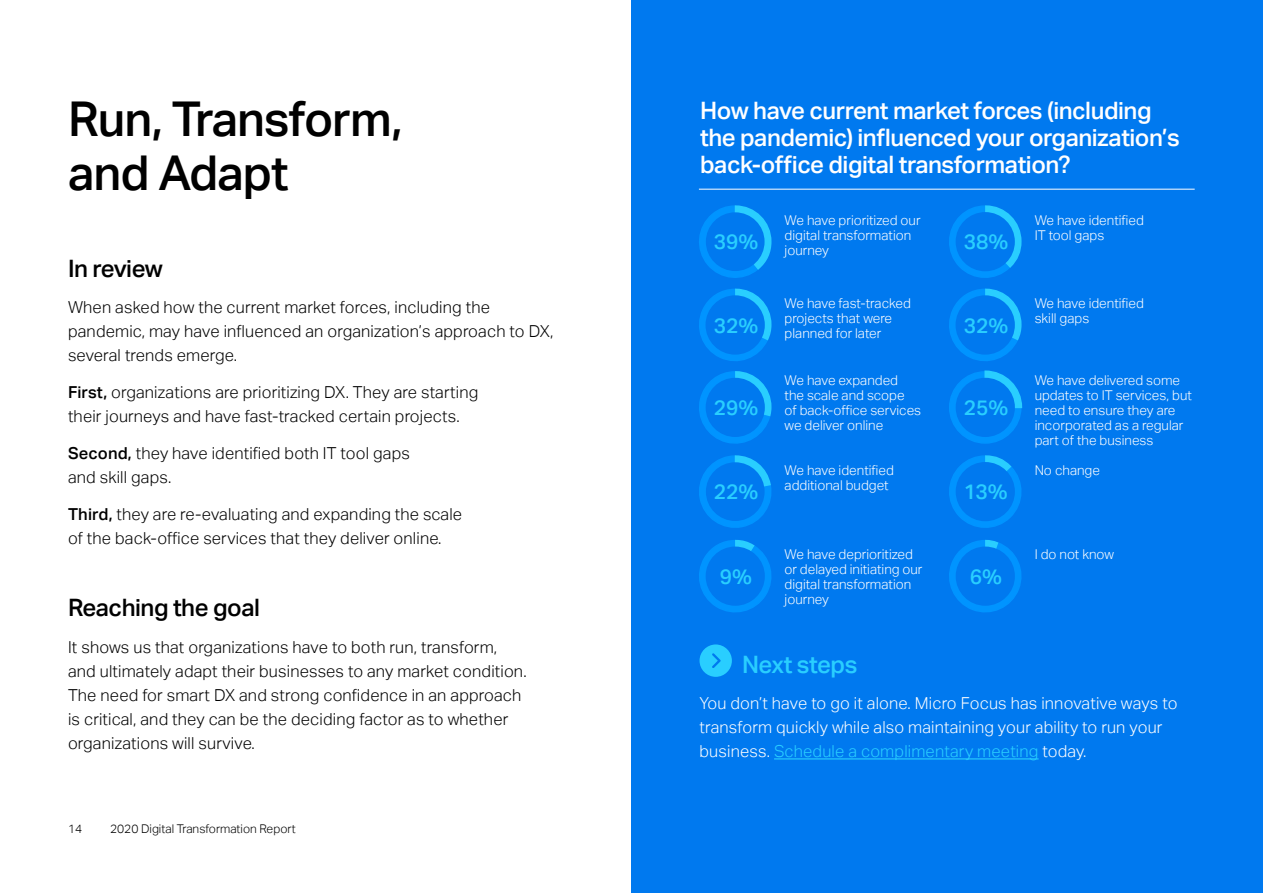
<style>
.page{position:relative;width:1263px;height:893px;background:#fff}
.page>*{position:absolute;margin:0;border:0;box-sizing:border-box;transform-origin:0 0}
.t1{font:500 48px/54px "Aktiv Grotesk";letter-spacing:-.02em;color:#000}
.t2{font:500 24px/27px "Aktiv Grotesk";letter-spacing:-.02em;color:#fff}
.t3{font:500 24px "Aktiv Grotesk";letter-spacing:-.02em;color:#000}
.t4{font:500 24px "Aktiv Grotesk";letter-spacing:-.02em;color:#29ceff}
.t5{font:500 21px "Aktiv Grotesk";color:#29ceff}
.t6{font:300 16.5px/24px "Aktiv Grotesk";letter-spacing:.01em;color:#000}
.t7{font:300 16.5px/24px "Aktiv Grotesk";letter-spacing:.01em;color:#fff}
.t8{font:300 13.5px/15px "Aktiv Grotesk";color:#fff}
.t9{font:300 12px "Aktiv Grotesk";color:#000}
.s1{font-weight:500}
.s2{color:#29ceff}
</style>
<div class="page">
<div style="left:631px;top:0;width:632px;height:893px;background:#0079ef"></div>
<hr style="left:699px;top:189px;width:496px;height:1px;background:#fff">
<hr style="left:774px;top:758px;width:264px;height:1px;background:#29ceff">
<svg style="left:699px;top:205px;width:73px;height:73px"></svg>
<div style="left:706px;top:212px;width:58px;height:59px;background:#0079ef;border-radius:50%"></div>
<svg style="left:699px;top:288px;width:73px;height:156px"></svg>
<div style="left:706px;top:378px;width:59px;height:59px;background:#0079ef;border-radius:50%"></div>
<svg style="left:699px;top:455px;width:73px;height:73px"></svg>
<div style="left:706px;top:462px;width:59px;height:59px;background:#0079ef;border-radius:50%"></div>
<svg style="left:699px;top:539px;width:73px;height:74px"></svg>
<div style="left:706px;top:547px;width:59px;height:59px;background:#0079ef;border-radius:50%"></div>
<svg style="left:949px;top:288px;width:74px;height:156px"></svg>
<div style="left:956px;top:378px;width:59px;height:59px;background:#0079ef;border-radius:50%"></div>
<svg style="left:949px;top:455px;width:73px;height:73px"></svg>
<div style="left:956px;top:462px;width:59px;height:59px;background:#0079ef;border-radius:50%"></div>
<svg style="left:949px;top:539px;width:73px;height:74px"></svg>
<div style="left:956px;top:547px;width:59px;height:59px;background:#0079ef;border-radius:50%"></div>
<svg style="left:949px;top:205px;width:73px;height:73px"></svg>
<div style="left:956px;top:212px;width:59px;height:59px;background:#0079ef;border-radius:50%"></div>
<svg style="left:699px;top:644px;width:33px;height:33px"></svg>
<h1 class="t1" style="left:68px;top:93px;width:336px">Run, Transform, and Adapt</h1>
<h2 class="t3" style="left:68px;top:254px;width:96px">In review</h2>
<p class="t6" style="left:68px;top:296px;width:487px">When asked how the current market forces, including the pandemic, may have influenced an organization’s approach to DX, several trends emerge.</p>
<p class="t6" style="left:68px;top:380px;width:412px"><span class="s1">First,</span> organizations are prioritizing DX. They are starting their journeys and have fast-tracked certain projects.</p>
<p class="t6" style="left:68px;top:441px;width:343px"><span class="s1">Second,</span> they have identified both IT tool gaps and skill gaps.</p>
<p class="t6" style="left:68px;top:502px;width:396px"><span class="s1">Third,</span> they are re-evaluating and expanding the scale of the back-office services that they deliver online.</p>
<h2 class="t3" style="left:68px;top:594px;width:193px">Reaching the goal</h2>
<p class="t6" style="left:68px;top:635px;width:460px">It shows us that organizations have to both run, transform, and ultimately adapt their businesses to any market condition.<br>The need for smart DX and strong confidence in an approach is critical, and they can be the deciding factor as to whether organizations will survive.</p>
<p class="t9" style="left:68px;top:822px;width:16px">14</p>
<p class="t9" style="left:110px;top:822px;width:187px">2020 Digital Transformation Report</p>
<h2 class="t2" style="left:700px;top:97px;width:481px">How have current market forces (including the pandemic) influenced your organization’s back-office digital transformation?</h2>
<p class="t5" style="left:714px;top:230px;width:46px">39%</p>
<p class="t8" style="left:785px;top:213px;width:137px">We have prioritized our digital transformation journey</p>
<p class="t5" style="left:964px;top:230px;width:46px">38%</p>
<p class="t8" style="left:1035px;top:213px;width:111px">We have identified<br>IT tool gaps</p>
<p class="t5" style="left:714px;top:313px;width:46px">32%</p>
<p class="t5" style="left:714px;top:395px;width:46px">29%</p>
<p class="t5" style="left:714px;top:480px;width:46px">22%</p>
<p class="t8" style="left:785px;top:296px;width:128px">We have fast-tracked projects that were planned for later</p>
<p class="t8" style="left:785px;top:373px;width:138px">We have expanded<br>the scale and scope<br>of back-office services we deliver online</p>
<p class="t8" style="left:785px;top:463px;width:111px">We have identified additional budget</p>
<p class="t5" style="left:964px;top:313px;width:46px">32%</p>
<p class="t5" style="left:964px;top:395px;width:46px">25%</p>
<p class="t5" style="left:964px;top:480px;width:45px">13%</p>
<p class="t8" style="left:1035px;top:296px;width:111px">We have identified skill gaps</p>
<p class="t8" style="left:1035px;top:373px;width:159px">We have delivered some updates to IT services, but need to ensure they are incorporated as a regular part of the business</p>
<p class="t8" style="left:1035px;top:463px;width:67px">No change</p>
<p class="t5" style="left:720px;top:564px;width:34px">9%</p>
<p class="t8" style="left:785px;top:547px;width:139px">We have deprioritized or delayed initiating our digital transformation journey</p>
<p class="t5" style="left:970px;top:564px;width:34px">6%</p>
<p class="t8" style="left:1035px;top:547px;width:81px">I do not know</p>
<h2 class="t4" style="left:742px;top:650px;width:117px">Next steps</h2>
<p class="t7" style="left:699px;top:692px;width:479px">You don’t have to go it alone. Micro Focus has innovative ways to transform quickly while also maintaining your ability to run your business. <span class="s2">Schedule a complimentary meeting</span> today.</p>
</div>
